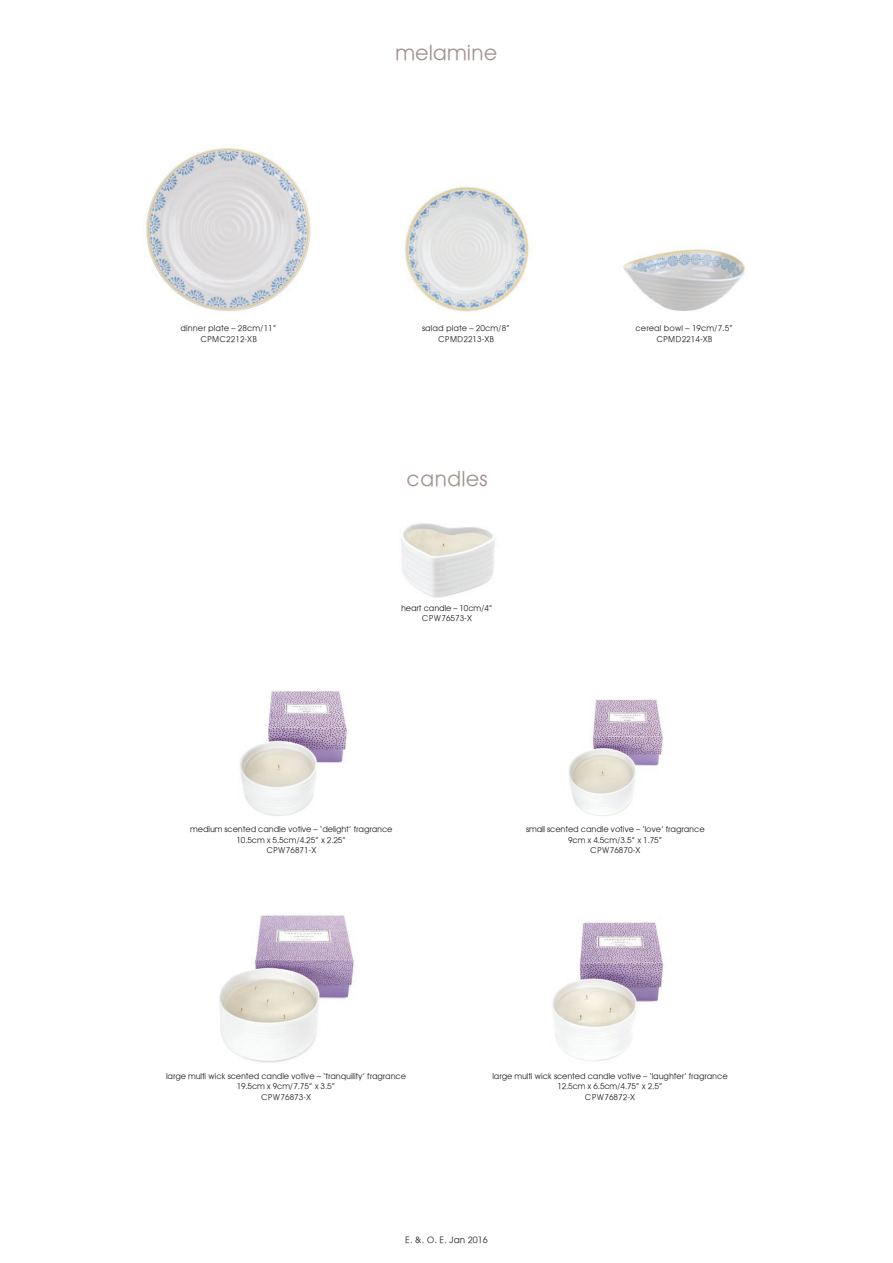
<style>
.page{position:relative;width:893px;height:1263px;background:#fff}
.page>*{position:absolute;margin:0;border:0;box-sizing:border-box;transform-origin:0 0}
.t1{font:21px "Avant Garde";color:#a19390}
.t2{font:9px "Avant Garde";color:#231f20}
.t3{font:8.25px/10.5px "Avant Garde";letter-spacing:-.02em;color:#231f20;text-align:center}
.t4{font:8.25px/10.5px "Avant Garde";color:#231f20;text-align:center}
</style>
<div class="page">
<img style="left:146px;top:148px;width:165px;height:163px">
<img style="left:405px;top:187px;width:124px;height:125px">
<img style="left:623px;top:249px;width:122px;height:62px">
<img style="left:219px;top:915px;width:135px;height:148px">
<img style="left:552px;top:922px;width:112px;height:139px">
<img style="left:401px;top:523px;width:94px;height:75px">
<img style="left:568px;top:699px;width:95px;height:117px">
<img style="left:240px;top:691px;width:107px;height:125px">
<h1 class="t1" style="left:395px;top:40px;width:104px">melamine</h1>
<p class="t4" style="left:181px;top:323px;width:98px">dinner plate – 28cm/11”<br>CPMC2212-XB</p>
<p class="t4" style="left:422px;top:323px;width:90px">salad plate – 20cm/8”<br>CPMD2213-XB</p>
<p class="t4" style="left:636px;top:323px;width:99px">cereal bowl – 19cm/7.5”<br>CPMD2214-XB</p>
<h1 class="t1" style="left:406px;top:465px;width:83px">candles</h1>
<p class="t3" style="left:401px;top:603px;width:93px">heart candle – 10cm/4”<br>CPW76573-X</p>
<p class="t3" style="left:190px;top:824px;width:204px">medium scented candle votive – ‘delight’ fragrance<br>10.5cm x 5.5cm/4.25” x 2.25”<br>CPW76871-X</p>
<p class="t3" style="left:526px;top:824px;width:180px">small scented candle votive – ‘love’ fragrance<br>9cm x 4.5cm/3.5” x 1.75”<br>CPW76870-X</p>
<p class="t3" style="left:166px;top:1070px;width:241px">large multi wick scented candle votive – ‘tranquility’ fragrance<br>19.5cm x 9cm/7.75” x 3.5”<br>CPW76873-X</p>
<p class="t3" style="left:492px;top:1070px;width:237px">large multi wick scented candle votive – ‘laughter’ fragrance<br>12.5cm x 6.5cm/4.75” x 2.5”<br>CPW76872-X</p>
<p class="t2" style="left:405px;top:1235px;width:84px">E. &amp;. O. E. Jan 2016</p>
</div>
